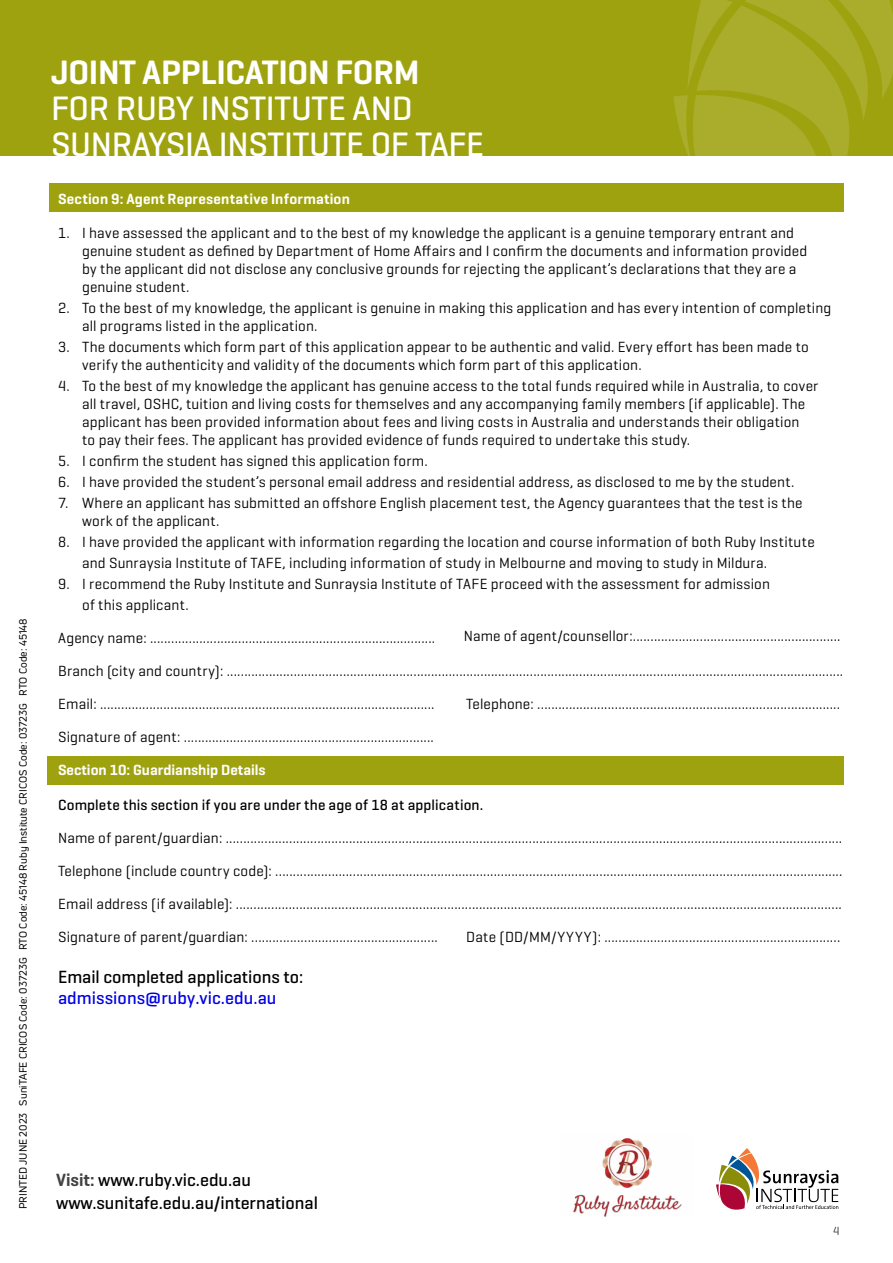
<style>
.page{position:relative;width:893px;height:1263px;background:#fff}
.page>*{position:absolute;margin:0;border:0;box-sizing:border-box;transform-origin:0 0}
.t1{font:500 34.5px/36px "Geogrotesque";letter-spacing:-.01em;color:#fff}
.t2{font:600 34.5px "Geogrotesque";letter-spacing:-.01em;color:#fff}
.t3{font:500 18px/22.5px "Geogrotesque";color:#000}
.t4{font:500 18px "Geogrotesque";letter-spacing:.005em;color:#0000e4}
.t5{font:15px/18px "Geogrotesque";letter-spacing:.01em;color:#000}
.t6{font:600 15px "Geogrotesque";letter-spacing:.005em;color:#fff}
.t7{font:500 15px "Geogrotesque";letter-spacing:.01em;color:#000}
.t8{font:300 12px "Geogrotesque";color:#000}
.t9{font:10.5px "Uni Neue";color:#000}
.s1{font-weight:600;color:#434243}
</style>
<div class="page">
<div style="left:0;top:0;width:893px;height:155px;background:#9fa20f"></div>
<svg style="left:674px;top:0;width:219px;height:212px"></svg>
<img style="left:573px;top:1138px;width:109px;height:78px">
<svg style="left:716px;top:1148px;width:122px;height:62px"></svg>
<div style="left:49px;top:184px;width:794px;height:28px;background:#9fa20f"></div>
<div style="left:48px;top:756px;width:796px;height:28px;background:#9fa20f"></div>
<p class="t9" style="left:17px;top:1209px;width:592px;rotate:-90deg">PRINTED JUNE 2023 SuniTAFE CRICOS Code: 03723G RTO Code: 45148 Ruby Institute CRICOS Code: 03723G RTO Code: 45148</p>
<h1 class="t2" style="left:51px;top:50px;width:370px">JOINT APPLICATION FORM</h1>
<h1 class="t1" style="left:51px;top:89px;width:435px">FOR RUBY INSTITUTE AND<br>SUNRAYSIA INSTITUTE OF TAFE</h1>
<p class="t6" style="left:58px;top:189px;width:293px">Section 9: Agent Representative Information</p>
<p class="t5" style="left:82px;top:224px;width:727px;text-indent:-24px">1. I have assessed the applicant and to the best of my knowledge the applicant is a genuine temporary entrant and genuine student as defined by Department of Home Affairs and I confirm the documents and information provided by the applicant did not disclose any conclusive grounds for rejecting the applicant’s declarations that they are a genuine student.</p>
<p class="t5" style="left:82px;top:299px;width:751px;text-indent:-24px">2. To the best of my knowledge, the applicant is genuine in making this application and has every intention of completing all programs listed in the application.</p>
<p class="t5" style="left:82px;top:338px;width:728px;text-indent:-24px">3. The documents which form part of this application appear to be authentic and valid. Every effort has been made to verify the authenticity and validity of the documents which form part of this application.</p>
<p class="t5" style="left:82px;top:377px;width:738px;text-indent:-24px">4. To the best of my knowledge the applicant has genuine access to the total funds required while in Australia, to cover all travel, OSHC, tuition and living costs for themselves and any accompanying family members (if applicable). The applicant has been provided information about fees and living costs in Australia and understands their obligation<br>to pay their fees. The applicant has provided evidence of funds required to undertake this study.</p>
<p class="t5" style="left:58px;top:452px;width:371px">5. I confirm the student has signed this application form.</p>
<p class="t5" style="left:58px;top:473px;width:738px">6. I have provided the student’s personal email address and residential address, as disclosed to me by the student.</p>
<p class="t5" style="left:82px;top:494px;width:722px;text-indent:-24px">7. Where an applicant has submitted an offshore English placement test, the Agency guarantees that the test is the work of the applicant.</p>
<p class="t5" style="left:82px;top:531px;width:734px;line-height:21px;text-indent:-24px">8. I have provided the applicant with information regarding the location and course information of both Ruby Institute and Sunraysia Institute of TAFE, including information of study in Melbourne and moving to study in Mildura.</p>
<p class="t5" style="left:82px;top:573px;width:689px;line-height:21px;text-indent:-24px">9. I recommend the Ruby Institute and Sunraysia Institute of TAFE proceed with the assessment for admission of this applicant.</p>
<p class="t5" style="left:58px;top:629px;width:379px">Agency name: .................................................................................</p>
<p class="t5" style="left:464px;top:626px;width:378px">Name of agent/counsellor:...........................................................</p>
<p class="t5" style="left:58px;top:662px;width:787px">Branch (city and country): ...............................................................................................................................................................................</p>
<p class="t5" style="left:58px;top:695px;width:378px">Email: ...............................................................................................</p>
<p class="t5" style="left:466px;top:695px;width:376px">Telephone: ......................................................................................</p>
<p class="t5" style="left:58px;top:728px;width:377px">Signature of agent: .......................................................................</p>
<p class="t6" style="left:58px;top:761px;width:209px">Section 10: Guardianship Details</p>
<p class="t7" style="left:58px;top:795px;width:427px">Complete this section if you are under the age of 18 at application.</p>
<p class="t5" style="left:58px;top:828px;width:786px">Name of parent/guardian: ...............................................................................................................................................................................</p>
<p class="t5" style="left:58px;top:861px;width:786px">Telephone (include country code): .................................................................................................................................................................</p>
<p class="t5" style="left:58px;top:894px;width:785px">Email address (if available): ............................................................................................................................................................................</p>
<p class="t5" style="left:58px;top:927px;width:381px">Signature of parent/guardian: .....................................................</p>
<p class="t5" style="left:466px;top:927px;width:376px">Date (DD/MM/YYYY): ...................................................................</p>
<p class="t3" style="left:58px;top:965px;width:247px">Email completed applications to:</p>
<p class="t4" style="left:58px;top:987px;width:220px">admissions@ruby.vic.edu.au</p>
<p class="t3" style="left:56px;top:1168px;width:263px"><span class="s1">Visit:</span> www.ruby.vic.edu.au www.sunitafe.edu.au/international</p>
<p class="t8" style="left:833px;top:1224px;width:8px">4</p>
</div>
